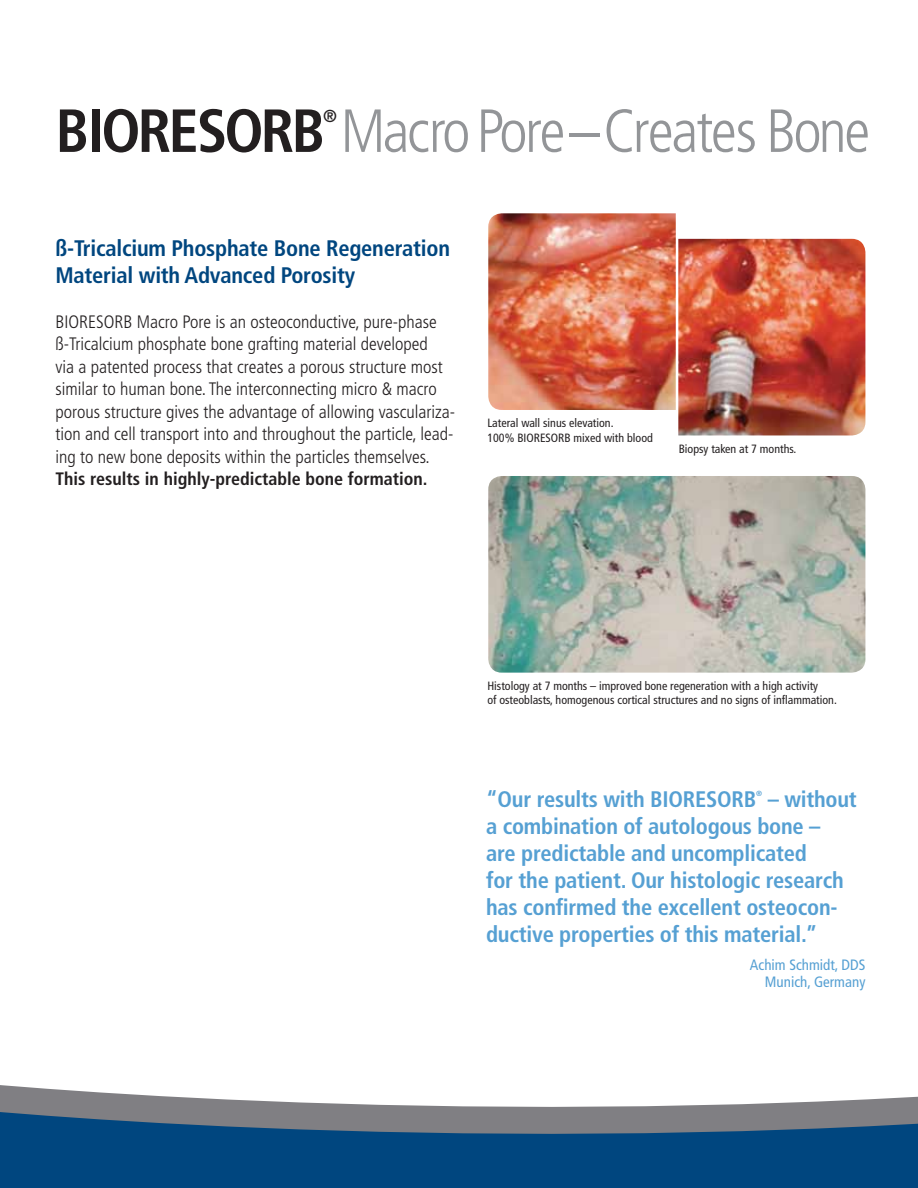
<style>
.page{position:relative;width:918px;height:1188px;background:#fff}
.page>*{position:absolute;margin:0;border:0;box-sizing:border-box;transform-origin:0 0}
.t1{font:300 condensed 60.75px "Frutiger LT Std";letter-spacing:-.04em;color:#939598}
.t2{font:700 condensed 22.5px/27px "Frutiger LT Std";letter-spacing:-.01em;color:#56a0d3}
.t3{font:700 condensed 22.5px/27px "Frutiger LT Std";letter-spacing:-.01em;color:#00467f}
.t4{font:300 condensed 18px/22.5px "Frutiger LT Std";color:#231f20}
.t5{font:700 condensed 18px "Frutiger LT Std";color:#231f20}
.t6{font:700 condensed 17.4px "Frutiger LT Std";color:#231f20}
.t7{font:condensed 15px/16.5px "Frutiger LT Std";color:#56a0d3;text-align:right}
.t8{font:condensed 12px/14.4px "Frutiger LT Std";color:#231f20}
.t9{font:700 condensed 7.5px "Frutiger LT Std";color:#56a0d3}
.s1{font-weight:700;color:#231f20}
</style>
<div class="page">
<svg style="left:0;top:1085px;width:918px;height:103px;fill:#00467f"></svg>
<img style="left:488px;top:476px;width:377px;height:197px">
<img style="left:678px;top:239px;width:187px;height:196px">
<img style="left:488px;top:213px;width:188px;height:197px">
<h1 class="t1" style="left:55px;top:96px;width:816px"><span class="s1">BIORESORB</span> Macro Pore – Creates Bone</h1>
<p class="t6" style="left:323px;top:105px;width:15px">®</p>
<p class="t3" style="left:55px;top:234px;width:396px">ß-Tricalcium Phosphate Bone Regeneration<br>Material with Advanced Porosity</p>
<p class="t4" style="left:55px;top:310px;width:401px">BIORESORB Macro Pore is an osteoconductive, pure-phase ß-Tricalcium phosphate bone grafting material developed<br>via a patented process that creates a porous structure most similar to human bone. The interconnecting micro &amp; macro porous structure gives the advantage of allowing vasculariza&shy;tion and cell transport into and throughout the particle, lead&shy;ing to new bone deposits within the particles themselves.</p>
<p class="t5" style="left:55px;top:468px;width:374px">This results in highly-predictable bone formation.</p>
<p class="t8" style="left:487px;top:416px;width:167px">Lateral wall sinus elevation.<br>100% BIORESORB mixed with blood</p>
<p class="t8" style="left:679px;top:442px;width:119px">Biopsy taken at 7 months.</p>
<p class="t8" style="left:487px;top:679px;width:351px">Histology at 7 months – improved bone regeneration with a high activity<br>of osteoblasts, homogenous cortical structures and no signs of inflammation.</p>
<p class="t2" style="left:486px;top:786px;width:372px;text-indent:282px">– without a combination of autologous bone –<br>are predictable and uncomplicated<br>for the patient. Our histologic research has confirmed the excellent osteocon&shy;ductive properties of this material.”</p>
<p class="t7" style="left:750px;top:957px;width:117px">Achim Schmidt, DDS<br>Munich, Germany</p>
<p class="t2" style="left:486px;top:786px;width:272px">“Our results with BIORESORB</p>
<p class="t9" style="left:756px;top:789px;width:7px">®</p>
</div>
